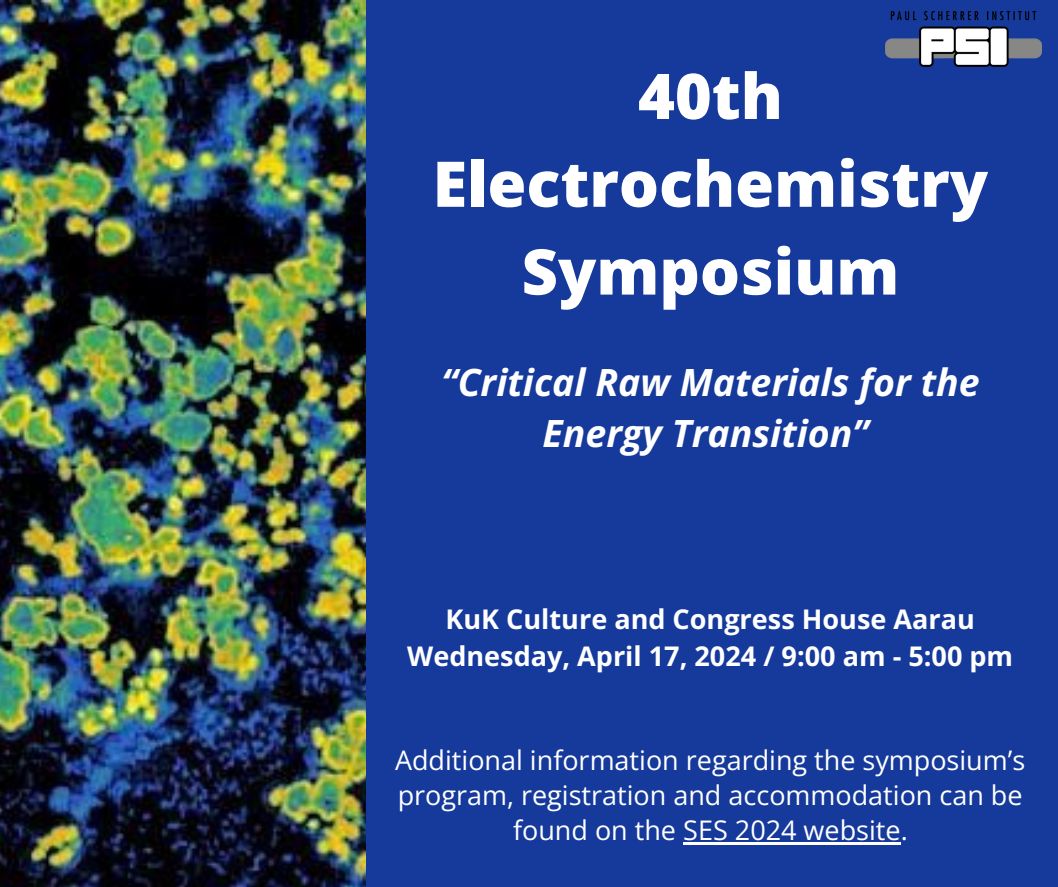
<style>
.page{position:relative;width:1058px;height:887px;background:#fff}
.page>*{position:absolute;margin:0;border:0;box-sizing:border-box;transform-origin:0 0}
.t1{font:800 63px/87.8px "Open Sans";color:#fff;text-align:center}
.t2{font:italic 700 37.5px/51.8px "Open Sans";color:#fff;text-align:center}
.t3{font:27px/34.8px "Open Sans";color:#fff;text-align:center}
.t4{font:700 27px/37.2px "Open Sans";color:#fff;text-align:center}
</style>
<div class="page">
<div style="left:0;top:0;width:1058px;height:886px;background:#163a9b"></div>
<img style="left:0;top:0;width:366px;height:886px">
<img style="left:885px;top:12px;width:156px;height:55px">
<hr style="left:683px;top:841px;width:217px;height:3px;background:#fff">
<h1 class="t1" style="left:432px;top:51px;width:557px">40th<br>Electrochemistry<br>Symposium</h1>
<h3 class="t2" style="left:441px;top:355px;width:539px">“Critical Raw Materials for the<br>Energy Transition”</h3>
<h2 class="t4" style="left:407px;top:599px;width:607px">KuK Culture and Congress House Aarau<br>Wednesday, April 17, 2024 / 9:00 am - 5:00 pm</h2>
<p class="t3" style="left:395px;top:742px;width:631px">Additional information regarding the symposium’s program, registration and accommodation can be found on the SES 2024 website.</p>
</div>
